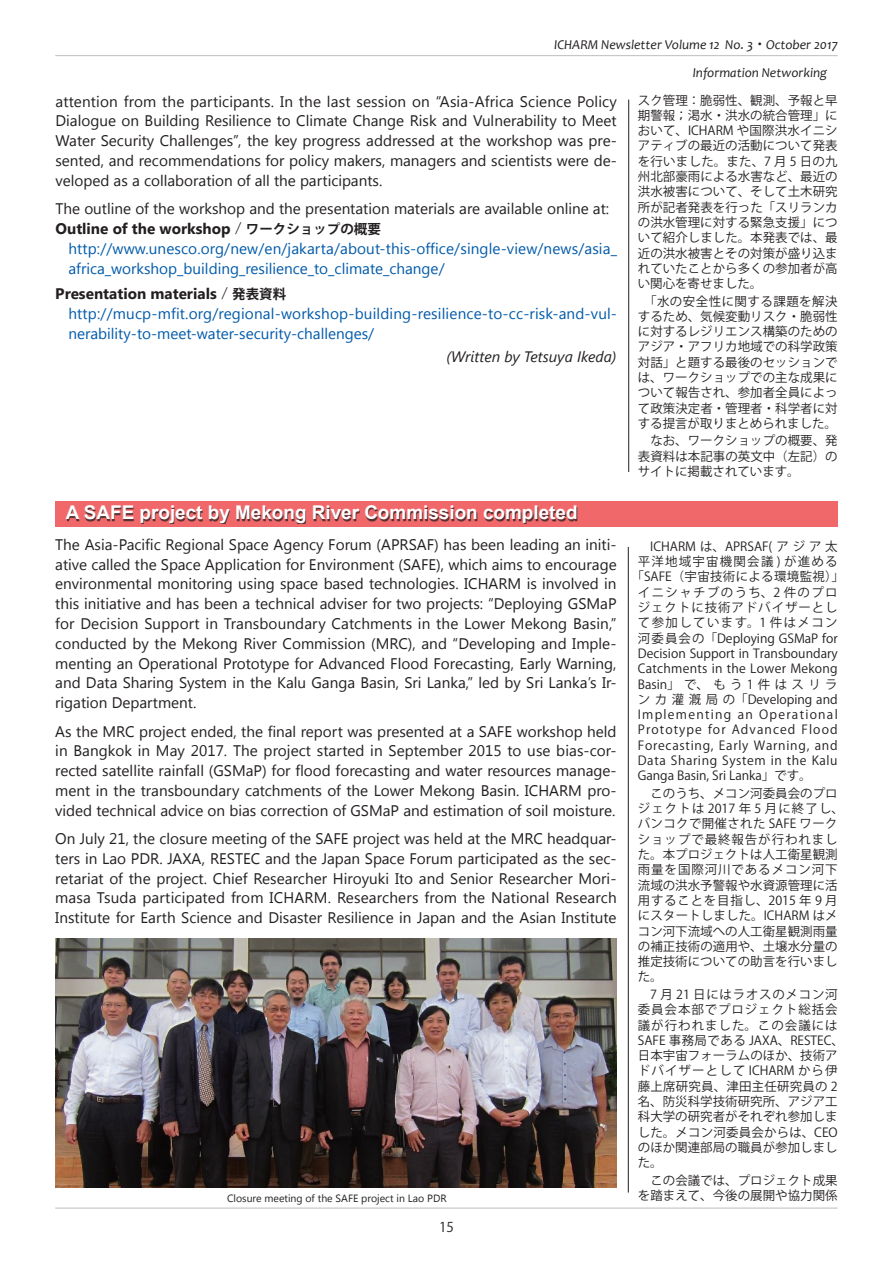
<style>
.page{position:relative;width:893px;height:1263px;background:#fff}
.page>*{position:absolute;margin:0;border:0;box-sizing:border-box;transform-origin:0 0}
.t1{font:700 18.9px "Arial";color:#fff}
.t2{font:15.3px/19.8px "Segoe UI";color:#231f20;text-align:justify}
.t3{font:15.3px/20px "Segoe UI";letter-spacing:.01em;color:#015aaa}
.t4{font:italic 15.15px "Segoe UI";color:#231f20}
.t5{font:italic 13.5px/28.3px "Candara";color:#231f20}
.t6{font:13.5px "Koz Go Pro";color:#231f20}
.t7{font:12.45px/15.3px "Koz Go Pro";letter-spacing:.005em;color:#231f20;text-align:justify}
.t8{font:12.45px "Koz Go Pro";letter-spacing:.1em;color:#231f20}
.t9{font:12.45px "Koz Go Pro";letter-spacing:.11em;color:#231f20}
.t10{font:12.45px "Koz Go Pro";letter-spacing:.06em;color:#231f20}
.t11{font:12.45px "Koz Go Pro";letter-spacing:.05em;color:#231f20}
.t12{font:12.45px "Koz Go Pro";letter-spacing:.085em;color:#231f20}
.t13{font:12.45px "Koz Go Pro";letter-spacing:.025em;color:#231f20}
.t14{font:12.45px "Koz Go Pro";letter-spacing:.34em;color:#231f20}
.t15{font:12.45px "Koz Go Pro";letter-spacing:.075em;color:#231f20}
.t16{font:10.5px "Segoe UI";color:#231f20}
.s1{font-family:"Koz Min Pro";font-style:normal}
.s2{font-weight:700}
.s3{font-family:"Koz Min Pro"}
.s4{font-family:"Koz Go Pro";font-weight:700;font-size:13.5px}
.s5{font-weight:700;color:#231f20}
.s6{font-family:"Koz Min Pro";color:#231f20}
.s7{font-family:"Koz Go Pro";font-weight:700;font-size:13.5px;color:#231f20}
</style>
<div class="page">
<hr style="left:55px;top:1208px;width:783px;height:1px;background:#bcbdc0">
<hr style="left:55px;top:55px;width:783px;height:1px;background:#bcbdc0">
<hr style="left:628px;top:100px;width:1px;height:372px;background:#231f20">
<div style="left:55px;top:501px;width:783px;height:25px;background:#f1686b"></div>
<div style="left:67px;top:507px;width:511px;height:17px;background:#231f20;opacity:.75"></div>
<img style="left:55px;top:938px;width:561px;height:250px">
<hr style="left:628px;top:547px;width:1px;height:645px;background:#231f20">
<p class="t5" style="left:693px;top:30px;width:147px;text-indent:-138px">ICHARM Newsletter Volume 12 No. 3<span class="s1">・</span> October 2017<br>Information Networking</p>
<p class="t2" style="left:55px;top:91px;width:563px">attention from the participants. In the last session on “Asia-Africa Science Policy Dialogue on Building Resilience to Climate Change Risk and Vulnerability to Meet Water Security Challenges”, the key progress addressed at the workshop was pre&shy;sented, and recommendations for policy makers, managers and scientists were de&shy;veloped as a collaboration of all the participants.</p>
<p class="t2" style="left:55px;top:198px;width:555px">The outline of the workshop and the presentation materials are available online at:<br><span class="s2">Outline of the workshop</span> <span class="s3">/</span> <span class="s4">ワークショップの概要</span></p>
<p class="t3" style="left:68px;top:238px;width:550px">http://www.unesco.org/new/en/jakarta/about-this-office/single-view/news/asia_ africa_workshop_building_resilience_to_climate_change/</p>
<p class="t3" style="left:68px;top:283px;width:550px;text-indent:-13px"><span class="s5">Presentation materials</span> <span class="s6">/</span> <span class="s7">発表資料</span>http://mucp-mfit.org/regional-workshop-building-resilience-to-cc-risk-and-vul&shy;nerability-to-meet-water-security-challenges/</p>
<p class="t4" style="left:447px;top:346px;width:172px">(Written by Tetsuya Ikeda)</p>
<p class="t1" style="left:66px;top:500px;width:513px">A SAFE project by Mekong River Commission completed</p>
<p class="t2" style="left:55px;top:534px;width:563px">The Asia-Pacific Regional Space Agency Forum (APRSAF) has been leading an initi&shy;ative called the Space Application for Environment (SAFE), which aims to encourage environmental monitoring using space based technologies. ICHARM is involved in this initiative and has been a technical adviser for two projects: “Deploying GSMaP for Decision Support in Transboundary Catchments in the Lower Mekong Basin,” conducted by the Mekong River Commission (MRC), and “Developing and Imple&shy;menting an Operational Prototype for Advanced Flood Forecasting, Early Warning, and Data Sharing System in the Kalu Ganga Basin, Sri Lanka,” led by Sri Lanka’s Ir&shy;rigation Department.</p>
<p class="t2" style="left:55px;top:720px;width:563px">As the MRC project ended, the final report was presented at a SAFE workshop held in Bangkok in May 2017. The project started in September 2015 to use bias-cor&shy;rected satellite rainfall (GSMaP) for flood forecasting and water resources manage&shy;ment in the transboundary catchments of the Lower Mekong Basin. ICHARM pro&shy;vided technical advice on bias correction of GSMaP and estimation of soil moisture.</p>
<p class="t2" style="left:55px;top:828px;width:563px">On July 21, the closure meeting of the SAFE project was held at the MRC headquar&shy;ters in Lao PDR. JAXA, RESTEC and the Japan Space Forum participated as the sec&shy;retariat of the project. Chief Researcher Hiroyuki Ito and Senior Researcher Mori&shy;masa Tsuda participated from ICHARM. Researchers from the National Research Institute for Earth Science and Disaster Resilience in Japan and the Asian Institute</p>
<p class="t16" style="left:227px;top:1191px;width:221px">Closure meeting of the SAFE project in Lao PDR</p>
<p class="t6" style="left:439px;top:1219px;width:16px">15</p>
<p class="t7" style="left:638px;top:93px;width:201px">スク管理：脆弱性、観測、予報と早期警報；渇水・洪水の統合管理」において、ICHARM や国際洪水イニシアティブの最近の活動について発表を行いました。また、7 月 5 日の九州北部豪雨による水害など、最近の洪水被害について、そして土木研究所が記者発表を行った「スリランカの洪水管理に対する緊急支援」について紹介しました。本発表では、最近の洪水被害とその対策が盛り込まれていたことから多くの参加者が高い関心を寄せました。</p>
<p class="t7" style="left:638px;top:294px;width:201px">　「水の安全性に関する課題を解決するため、気候変動リスク・脆弱性に対するレジリエンス構築のためのアジア・アフリカ地域での科学政策対話」と題する最後のセッションでは、ワークショップでの主な成果について報告され、参加者全員によって政策決定者・管理者・科学者に対する提言が取りまとめられました。</p>
<p class="t7" style="left:638px;top:433px;width:201px">　なお、ワークショップの概要、発表資料は本記事の英文中（左記）のサイトに掲載されています。</p>
<p class="t7" style="left:638px;top:539px;width:201px">　ICHARM は、APRSAF( アジア太</p>
<p class="t8" style="left:638px;top:553px;width:201px">平洋地域宇宙機関会議 ) が進める</p>
<p class="t13" style="left:632px;top:569px;width:214px">「SAFE（宇宙技術による環境監視）」</p>
<p class="t9" style="left:638px;top:584px;width:201px">イニシャチブのうち、2 件のプロ</p>
<p class="t15" style="left:638px;top:599px;width:201px">ジェクトに技術アドバイザーとし</p>
<p class="t9" style="left:638px;top:615px;width:201px">て参加しています。1 件はメコン</p>
<p class="t7" style="left:638px;top:631px;width:201px">河委員会の「Deploying GSMaP for</p>
<p class="t7" style="left:638px;top:646px;width:201px">Decision Support in Transboundary</p>
<p class="t7" style="left:638px;top:661px;width:201px">Catchments in the Lower Mekong</p>
<p class="t14" style="left:638px;top:676px;width:201px">Basin」で、もう1件はスリラ</p>
<p class="t7" style="left:638px;top:692px;width:201px">ンカ灌漑局の「Developing and</p>
<p class="t8" style="left:638px;top:706px;width:201px">Implementing an Operational</p>
<p class="t12" style="left:638px;top:722px;width:201px">Prototype for Advanced Flood</p>
<p class="t10" style="left:638px;top:737px;width:201px">Forecasting, Early Warning, and</p>
<p class="t11" style="left:638px;top:752px;width:201px">Data Sharing System in the Kalu</p>
<p class="t7" style="left:638px;top:768px;width:175px">Ganga Basin, Sri Lanka」です。</p>
<p class="t7" style="left:638px;top:786px;width:208px;text-align:left">　このうち、メコン河委員会のプロジェクトは 2017 年 5 月に終了し、バンコクで開催された SAFE ワークショップで最終報告が行われました。本プロジェクトは人工衛星観測雨量を国際河川であるメコン河下流域の洪水予警報や水資源管理に活用することを目指し、2015 年 9 月にスタートしました。ICHARM はメコン河下流域への人工衛星観測雨量の補正技術の適用や、土壌水分量の推定技術についての助言を行いました。</p>
<p class="t7" style="left:638px;top:987px;width:208px;text-align:left">　7 月 21 日にはラオスのメコン河委員会本部でプロジェクト総括会議が行われました。この会議には<br>SAFE 事務局である JAXA、RESTEC、日本宇宙フォーラムのほか、技術アドバイザーとして ICHARM から伊藤上席研究員、津田主任研究員の 2名、防災科学技術研究所、アジア工科大学の研究者がそれぞれ参加しました。メコン河委員会からは、CEOのほか関連部局の職員が参加しました。</p>
<p class="t7" style="left:638px;top:1173px;width:201px">　この会議では、プロジェクト成果を踏まえて、今後の展開や協力関係</p>
</div>
